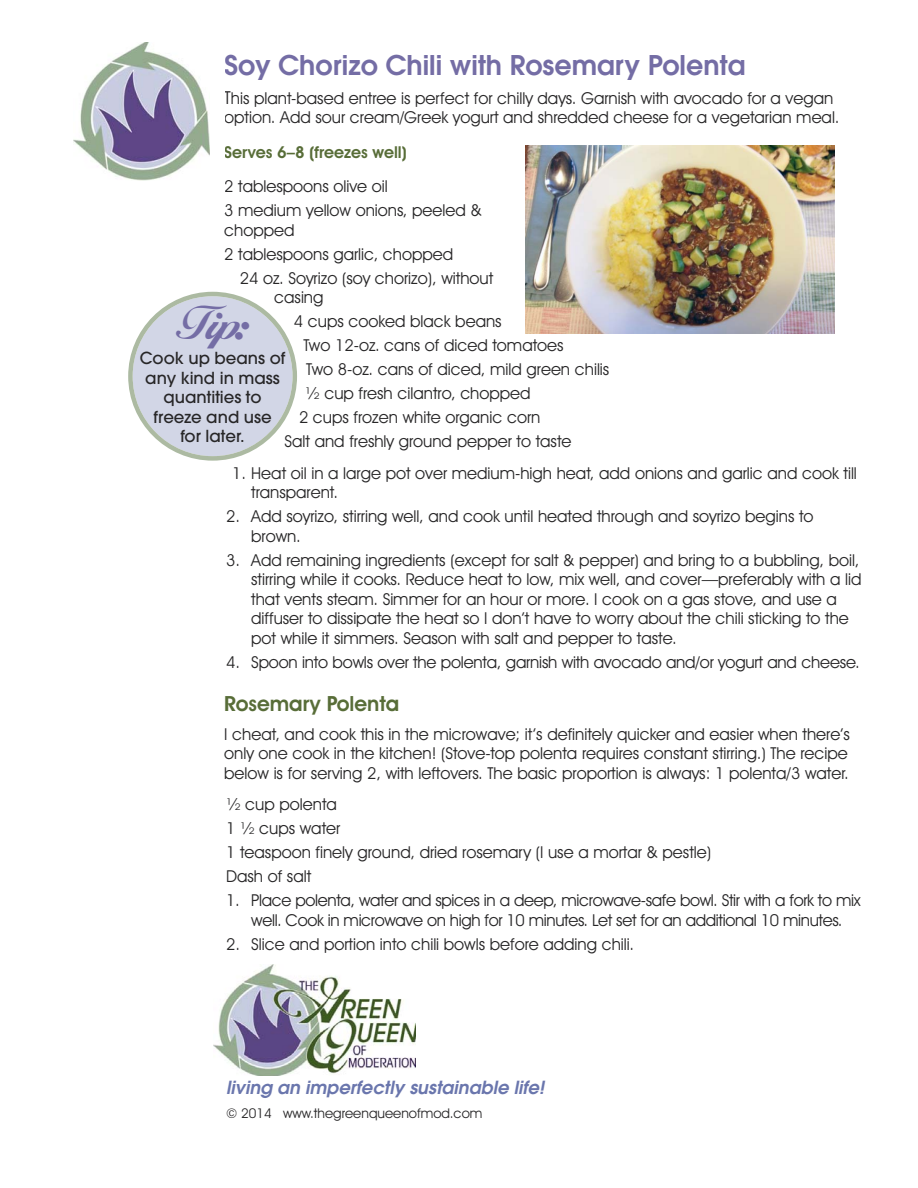
<style>
.page{position:relative;width:918px;height:1188px;background:#fff}
.page>*{position:absolute;margin:0;border:0;box-sizing:border-box;transform-origin:0 0}
.t1{font:48px "Alison";color:#746da5}
.t2{font:600 27px "Avant Garde";color:#746da5}
.t3{font:600 21px "Avant Garde IT Cby BT";color:#586d38}
.t4{font:italic 600 18px "Avant Garde";letter-spacing:.005em;color:#6a76ad}
.t5{font:16.5px/19.5px "Avant Garde IT Cby BT";color:#272627}
.t6{font:16.5px/19.5px "Avant Garde IT Cby BT";letter-spacing:-.02em;color:#272627;text-align:center}
.t7{font:500 16.5px/19.5px "Avant Garde";color:#272627;text-align:center}
.t8{font:600 16.5px "Avant Garde IT Cby BT";color:#586d38}
.t9{font:13.5px "Avant Garde IT Cby BT";color:#272627}
.s1{font-size:18px}
</style>
<div class="page">
<img style="left:74px;top:42px;width:136px;height:139px">
<svg style="left:128px;top:292px;width:169px;height:169px"></svg>
<img style="left:213px;top:965px;width:203px;height:111px">
<svg style="left:525px;top:145px;width:309px;height:1px"></svg>
<img style="left:525px;top:146px;width:309px;height:188px">
<h2 class="t2" style="left:224px;top:55px;width:523px">Soy Chorizo Chili with Rosemary Polenta</h2>
<p class="t5" style="left:224px;top:90px;width:617px"><span class="s1">T</span>his plant-based entree is perfect for chilly days. Garnish with avocado for a vegan option. Add sour cream/Greek yogurt and shredded cheese for a vegetarian meal.</p>
<p class="t8" style="left:224px;top:146px;width:184px">Serves 6–8 (freezes well)</p>
<p class="t5" style="left:224px;top:176px;width:259px;line-height:24px">2 tablespoons olive oil<br>3 medium yellow onions, peeled &amp;</p>
<p class="t5" style="left:224px;top:222px;width:72px">chopped</p>
<p class="t5" style="left:224px;top:246px;width:231px">2 tablespoons garlic, chopped</p>
<p class="t5" style="left:240px;top:270px;width:255px">24 oz. Soyrizo (soy chorizo), without</p>
<p class="t5" style="left:274px;top:290px;width:51px">casing</p>
<p class="t5" style="left:294px;top:314px;width:209px">4 cups cooked black beans</p>
<p class="t5" style="left:303px;top:338px;width:262px">Two 12-oz. cans of diced tomatoes</p>
<p class="t5" style="left:306px;top:362px;width:305px">Two 8-oz. cans of diced, mild green chilis</p>
<p class="t5" style="left:305px;top:386px;width:227px">½ cup fresh cilantro, chopped</p>
<p class="t5" style="left:299px;top:410px;width:243px">2 cups frozen white organic corn</p>
<p class="t5" style="left:285px;top:434px;width:288px">Salt and freshly ground pepper to taste</p>
<p class="t5" style="left:251px;top:465px;width:607px;text-indent:-19px">1. Heat oil in a large pot over medium-high heat, add onions and garlic and cook till transparent.</p>
<p class="t5" style="left:251px;top:509px;width:564px;text-indent:-25px">2. Add soyrizo, stirring well, and cook until heated through and soyrizo begins to brown.</p>
<p class="t5" style="left:251px;top:552px;width:612px;text-indent:-25px">3. Add remaining ingredients (except for salt &amp; pepper) and bring to a bubbling, boil, stirring while it cooks. Reduce heat to low, mix well, and cover—preferably with a lid that vents steam. Simmer for an hour or more. I cook on a gas stove, and use a diffuser to dissipate the heat so I don’t have to worry about the chili sticking to the pot while it simmers. Season with salt and pepper to taste.</p>
<p class="t5" style="left:226px;top:654px;width:635px">4. Spoon into bowls over the polenta, garnish with avocado and/or yogurt and cheese.</p>
<p class="t3" style="left:224px;top:696px;width:177px">Rosemary Polenta</p>
<p class="t5" style="left:224px;top:726px;width:627px">I cheat, and cook this in the microwave; it’s definitely quicker and easier when there’s only one cook in the kitchen! (Stove-top polenta requires constant stirring.) The recipe below is for serving 2, with leftovers. The basic proportion is always: 1 polenta/3 water.</p>
<p class="t5" style="left:226px;top:794px;width:487px;line-height:24px">½ cup polenta<br>1 ½ cups water<br>1 teaspoon finely ground, dried rosemary (I use a mortar &amp; pestle)<br>Dash of salt</p>
<p class="t6" style="left:226px;top:893px;width:636px">1. Place polenta, water and spices in a deep, microwave-safe bowl. Stir with a fork to mix well. Cook in microwave on high for 10 minutes. Let set for an additional 10 minutes.</p>
<p class="t5" style="left:226px;top:936px;width:410px">2. Slice and portion into chili bowls before adding chili.</p>
<h1 class="t1" style="left:176px;top:294px;width:75px">Tip:</h1>
<p class="t7" style="left:140px;top:350px;width:147px">Cook up beans of any kind in mass quantities to freeze and use<br>for later.</p>
<p class="t4" style="left:226px;top:1081px;width:323px">living an imperfectly sustainable life!</p>
<p class="t9" style="left:226px;top:1108px;width:258px">© 2014 www.thegreenqueenofmod.com</p>
</div>
